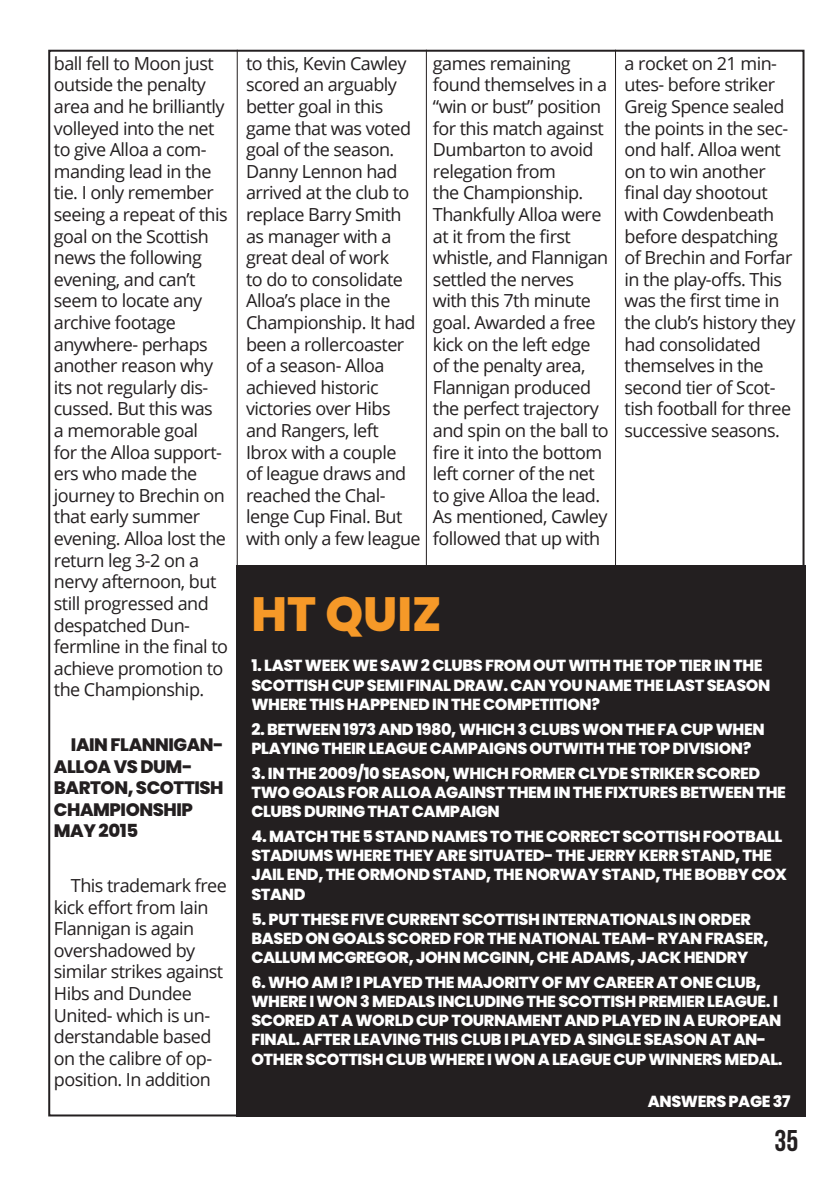
<style>
.page{position:relative;width:840px;height:1191px;background:#fff}
.page>*{position:absolute;margin:0;border:0;box-sizing:border-box;transform-origin:0 0}
.t1{font:800 48px "Poppins";color:#f69928}
.t2{font:700 30px "Bebas Neue";color:#231f20}
.t3{font:18px/21.6px "Open Sans";letter-spacing:-.03em;color:#231f20}
.t4{font:800 18px/21.6px "Poppins";letter-spacing:-.025em;color:#231f20}
.t5{font:800 16px/19.2px "Poppins";letter-spacing:-.025em;color:#fff}
</style>
<div class="page">
<div style="left:236px;top:566px;width:569px;height:551px;background:#231f20"></div>
<hr style="left:614px;top:50px;width:1px;height:526px;background:#231f20">
<hr style="left:425px;top:50px;width:1px;height:526px;background:#231f20">
<hr style="left:236px;top:50px;width:1px;height:1066px;background:#231f20">
<p class="t3" style="left:54px;top:52px;width:175px">ball fell to Moon just outside the penalty area and he brilliantly volleyed into the net to give Alloa a com&shy;manding lead in the tie. I only remember seeing a repeat of this goal on the Scottish news the following evening, and can’t seem to locate any archive footage anywhere- perhaps another reason why its not regularly dis&shy;cussed. But this was<br>a memorable goal<br>for the Alloa support&shy;ers who made the journey to Brechin on that early summer evening. Alloa lost the return leg 3-2 on a nervy afternoon, but still progressed and despatched Dun&shy;fermline in the final to achieve promotion to the Championship.</p>
<p class="t4" style="left:54px;top:734px;width:171px;text-indent:17px">IAIN FLANNIGAN-<br>ALLOA VS DUM-<br>BARTON, SCOTTISH<br>CHAMPIONSHIP<br>MAY 2015</p>
<p class="t3" style="left:54px;top:874px;width:174px;text-indent:17px">This trademark free kick effort from Iain<br>Flannigan is again overshadowed by similar strikes against<br>Hibs and Dundee<br>United- which is un&shy;derstandable based on the calibre of op&shy;position. In addition</p>
<p class="t3" style="left:246px;top:52px;width:176px">to this, Kevin Cawley scored an arguably better goal in this game that was voted goal of the season.<br>Danny Lennon had arrived at the club to replace Barry Smith as manager with a great deal of work<br>to do to consolidate<br>Alloa’s place in the<br>Championship. It had been a rollercoaster of a season- Alloa achieved historic victories over Hibs and Rangers, left<br>Ibrox with a couple<br>of league draws and reached the Chal&shy;lenge Cup Final. But with only a few league</p>
<p class="t3" style="left:432px;top:52px;width:177px">games remaining found themselves in a “win or bust” position for this match against<br>Dumbarton to avoid relegation from<br>the Championship.<br>Thankfully Alloa were at it from the first whistle, and Flannigan settled the nerves with this 7th minute goal. Awarded a free kick on the left edge of the penalty area,<br>Flannigan produced the perfect trajectory and spin on the ball to fire it into the bottom left corner of the net to give Alloa the lead.<br>As mentioned, Cawley followed that up with</p>
<p class="t3" style="left:624px;top:52px;width:172px">a rocket on 21 min&shy;utes- before striker<br>Greig Spence sealed the points in the sec&shy;ond half. Alloa went on to win another final day shootout with Cowdenbeath before despatching of Brechin and Forfar in the play-offs. This was the first time in the club’s history they had consolidated themselves in the second tier of Scot&shy;tish football for three successive seasons.</p>
<h1 class="t1" style="left:251px;top:586px;width:192px">HT QUIZ</h1>
<p class="t5" style="left:251px;top:656px;width:520px">1. LAST WEEK WE SAW 2 CLUBS FROM OUT WITH THE TOP TIER IN THE<br>SCOTTISH CUP SEMI FINAL DRAW. CAN YOU NAME THE LAST SEASON<br>WHERE THIS HAPPENED IN THE COMPETITION?</p>
<p class="t5" style="left:251px;top:719px;width:514px">2. BETWEEN 1973 AND 1980, WHICH 3 CLUBS WON THE FA CUP WHEN<br>PLAYING THEIR LEAGUE CAMPAIGNS OUTWITH THE TOP DIVISION?</p>
<p class="t5" style="left:251px;top:763px;width:535px">3. IN THE 2009/10 SEASON, WHICH FORMER CLYDE STRIKER SCORED<br>TWO GOALS FOR ALLOA AGAINST THEM IN THE FIXTURES BETWEEN THE<br>CLUBS DURING THAT CAMPAIGN</p>
<p class="t5" style="left:251px;top:827px;width:537px">4. MATCH THE 5 STAND NAMES TO THE CORRECT SCOTTISH FOOTBALL STADIUMS WHERE THEY ARE SITUATED- THE JERRY KERR STAND, THE JAIL END, THE ORMOND STAND, THE NORWAY STAND, THE BOBBY COX STAND</p>
<p class="t5" style="left:251px;top:909px;width:518px">5. PUT THESE FIVE CURRENT SCOTTISH INTERNATIONALS IN ORDER<br>BASED ON GOALS SCORED FOR THE NATIONAL TEAM- RYAN FRASER,<br>CALLUM MCGREGOR, JOHN MCGINN, CHE ADAMS, JACK HENDRY</p>
<p class="t5" style="left:251px;top:972px;width:532px">6. WHO AM I? I PLAYED THE MAJORITY OF MY CAREER AT ONE CLUB, WHERE I WON 3 MEDALS INCLUDING THE SCOTTISH PREMIER LEAGUE. I SCORED AT A WORLD CUP TOURNAMENT AND PLAYED IN A EUROPEAN FINAL. AFTER LEAVING THIS CLUB I PLAYED A SINGLE SEASON AT AN-OTHER SCOTTISH CLUB WHERE I WON A LEAGUE CUP WINNERS MEDAL.</p>
<p class="t5" style="left:647px;top:1092px;width:144px">ANSWERS PAGE 37</p>
<h2 class="t2" style="left:774px;top:1124px;width:25px">35</h2>
</div>
